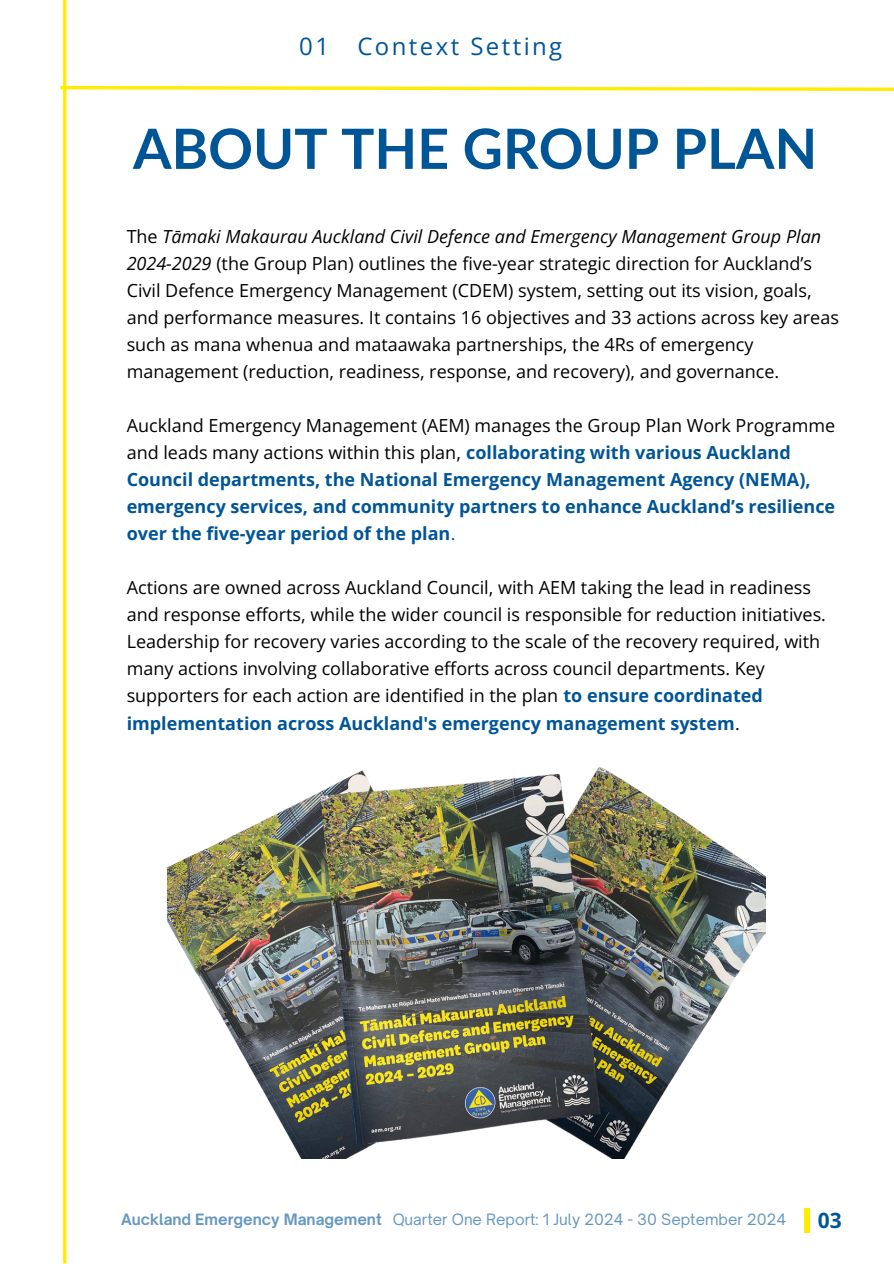
<style>
.page{position:relative;width:894px;height:1264px;background:#fff}
.page>*{position:absolute;margin:0;border:0;box-sizing:border-box;transform-origin:0 0}
.t1{font:700 55.5px "Lato";color:#005597}
.t2{font:24px "Open Sans";letter-spacing:.1em;color:#005597}
.t3{font:700 21px "Open Sans";color:#005597}
.t4{font:18px/27px "Open Sans";color:#000}
.t5{font:700 18px/27px "Open Sans";color:#005597}
.t6{font:15px "Open Sauce One";color:#005597}
.s1{font-style:italic}
.s2{font-weight:400;color:#000}
.s3{font-weight:400}
.s4{font-weight:700;color:#005597}
.s5{font-weight:700}
</style>
<div class="page">
<img style="left:167px;top:767px;width:598px;height:391px">
<svg style="left:60px;top:84px;width:833px;height:9px"></svg>
<hr style="left:63px;top:0;width:3px;height:1263px;background:#ffed00">
<div style="left:804px;top:1208px;width:5px;height:25px;background:#ffed00"></div>
<p class="t2" style="left:299px;top:30px;width:264px">01 Context Setting</p>
<h1 class="t1" style="left:133px;top:114px;width:685px">ABOUT THE GROUP PLAN</h1>
<h3 class="t4" style="left:127px;top:223px;width:713px">The <span class="s1">Tāmaki Makaurau Auckland Civil Defence and Emergency Management Group Plan 2024-2029</span> (the Group Plan) outlines the five-year strategic direction for Auckland’s Civil Defence Emergency Management (CDEM) system, setting out its vision, goals, and performance measures. It contains 16 objectives and 33 actions across key areas such as mana whenua and mataawaka partnerships, the 4Rs of emergency management (reduction, readiness, response, and recovery), and governance.</h3>
<h3 class="t5" style="left:127px;top:412px;width:709px"><span class="s2">Auckland Emergency Management (AEM) manages the Group Plan Work Programme and leads many actions within this plan,</span> collaborating with various Auckland Council departments, the National Emergency Management Agency (NEMA), emergency services, and community partners to enhance Auckland’s resilience over the five-year period of the plan<span class="s3">.</span></h3>
<p class="t4" style="left:127px;top:574px;width:700px">Actions are owned across Auckland Council, with AEM taking the lead in readiness and response efforts, while the wider council is responsible for reduction initiatives.<br>Leadership for recovery varies according to the scale of the recovery required, with many actions involving collaborative efforts across council departments. Key supporters for each action are identified in the plan <span class="s4">to ensure coordinated implementation across Auckland's emergency management system</span>.</p>
<p class="t6" style="left:121px;top:1210px;width:666px"><span class="s5">Auckland Emergency Management</span> Quarter One Report: 1 July 2024 - 30 September 2024</p>
<p class="t3" style="left:817px;top:1205px;width:25px">03</p>
</div>
